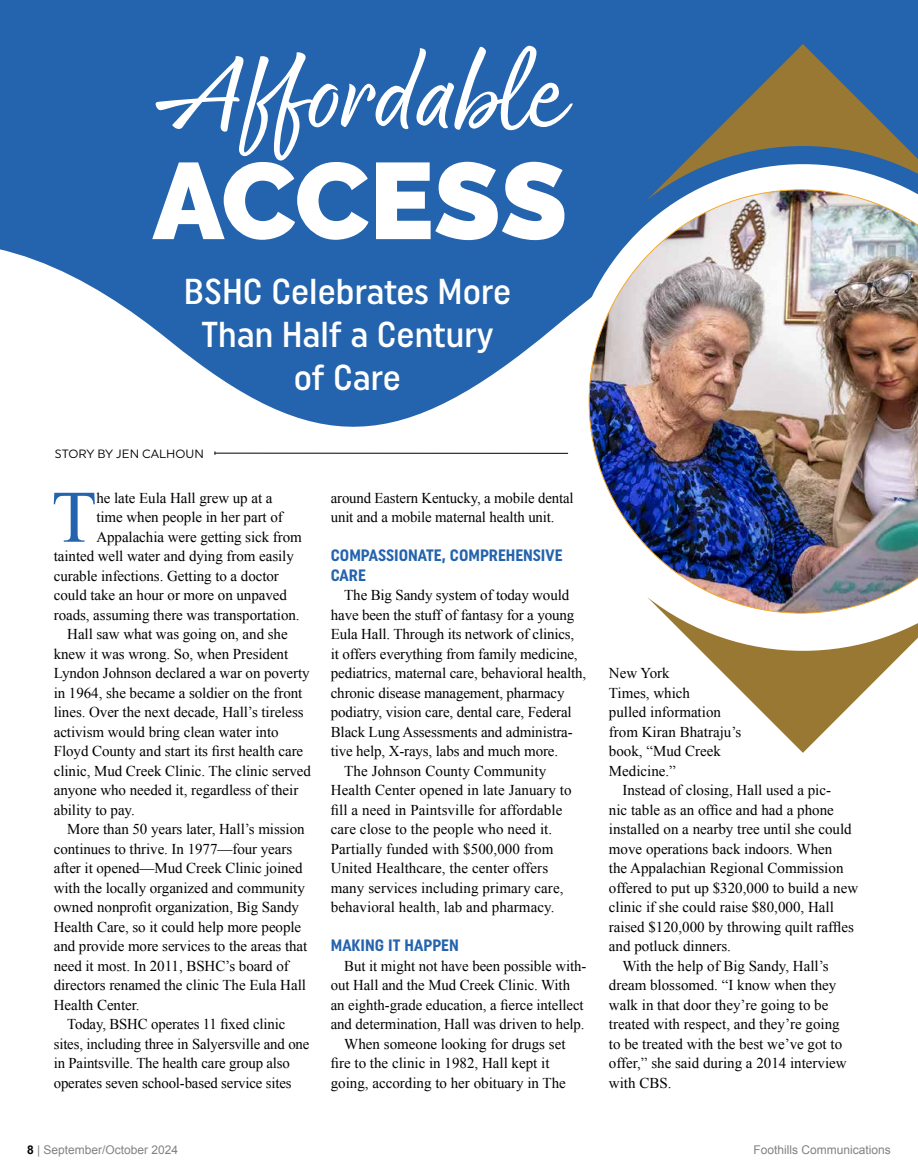
<style>
.page{position:relative;width:918px;height:1175px;background:#fff}
.page>*{position:absolute;margin:0;border:0;box-sizing:border-box;transform-origin:0 0}
.t1{font:120px "Good Karma Smooth";color:#fff}
.t2{font:900 108px "Raleway";color:#fff}
.t3{font:73.95px "Times New Roman";color:#2463ad}
.t4{font:500 36px/43.2px "Uniform Condensed";color:#fff;text-align:center}
.t5{font:700 16.5px/19.5px "Uniform Condensed";color:#2463ad}
.t6{font:15px/19.5px "Times New Roman";letter-spacing:-.005em;color:#000}
.t7{font:12px "Arial";color:#808285}
.t8{font:12px "Uniform";color:#000}
.s1{font-weight:700;color:#000}
</style>
<div class="page">
<svg style="left:0;top:0;width:918px;height:455px;fill:#2463ad"></svg>
<svg style="left:647px;top:44px;width:271px;height:103px;background:#516b7d"></svg>
<svg style="left:552px;top:147px;width:366px;height:308px;fill:#2463ad"></svg>
<svg style="left:663px;top:613px;width:255px;height:140px"></svg>
<img style="left:589px;top:189px;width:329px;height:424px">
<h1 class="t1" style="left:155px;top:24px;width:410px">Affordable</h1>
<h2 class="t2" style="left:152px;top:138px;width:416px">ACCESS</h2>
<h3 class="t4" style="left:184px;top:269px;width:329px">BSHC Celebrates More<br>Than Half a Century of Care</h3>
<p class="t8" style="left:55px;top:446px;width:150px">STORY BY JEN CALHOUN</p>
<h3 class="t3" style="left:52px;top:467px;width:47px">T</h3>
<p class="t6" style="left:96px;top:488px;width:178px">he late Eula Hall grew up at a</p>
<p class="t6" style="left:96px;top:507px;width:188px">time when people in her part of</p>
<p class="t6" style="left:96px;top:527px;width:207px">Appalachia were getting sick from</p>
<p class="t6" style="left:54px;top:546px;width:242px">tainted well water and dying from easily</p>
<p class="t6" style="left:54px;top:566px;width:227px">curable infections. Getting to a doctor</p>
<p class="t6" style="left:54px;top:585px;width:235px">could take an hour or more on unpaved</p>
<p class="t6" style="left:54px;top:605px;width:247px">roads, assuming there was transportation.</p>
<p class="t6" style="left:67px;top:624px;width:222px">Hall saw what was going on, and she</p>
<p class="t6" style="left:54px;top:644px;width:236px">knew it was wrong. So, when President</p>
<p class="t6" style="left:54px;top:663px;width:257px">Lyndon Johnson declared a war on poverty</p>
<p class="t6" style="left:54px;top:683px;width:250px">in 1964, she became a soldier on the front</p>
<p class="t6" style="left:54px;top:702px;width:251px">lines. Over the next decade, Hall’s tireless</p>
<p class="t6" style="left:54px;top:722px;width:226px">activism would bring clean water into</p>
<p class="t6" style="left:54px;top:741px;width:251px">Floyd County and start its first health care</p>
<p class="t6" style="left:54px;top:761px;width:259px">clinic, Mud Creek Clinic. The clinic served</p>
<p class="t6" style="left:54px;top:780px;width:246px">anyone who needed it, regardless of their</p>
<p class="t6" style="left:54px;top:800px;width:83px">ability to pay.</p>
<p class="t6" style="left:67px;top:819px;width:239px">More than 50 years later, Hall’s mission</p>
<p class="t6" style="left:54px;top:838px;width:240px">continues to thrive. In 1977—four years</p>
<p class="t6" style="left:54px;top:858px;width:250px">after it opened—Mud Creek Clinic joined</p>
<p class="t6" style="left:54px;top:877px;width:253px">with the locally organized and community</p>
<p class="t6" style="left:54px;top:897px;width:247px">owned nonprofit organization, Big Sandy</p>
<p class="t6" style="left:54px;top:916px;width:249px">Health Care, so it could help more people</p>
<p class="t6" style="left:54px;top:936px;width:255px">and provide more services to the areas that</p>
<p class="t6" style="left:54px;top:955px;width:237px">need it most. In 2011, BSHC’s board of</p>
<p class="t6" style="left:54px;top:975px;width:254px">directors renamed the clinic The Eula Hall</p>
<p class="t6" style="left:54px;top:994px;width:87px">Health Center.</p>
<p class="t6" style="left:67px;top:1014px;width:220px">Today, BSHC operates 11 fixed clinic</p>
<p class="t6" style="left:54px;top:1034px;width:257px">sites, including three in Salyersville and one</p>
<p class="t6" style="left:54px;top:1053px;width:238px">in Paintsville. The health care group also</p>
<p class="t6" style="left:54px;top:1073px;width:239px">operates seven school-based service sites</p>
<p class="t6" style="left:331px;top:488px;width:244px">around Eastern Kentucky, a mobile dental unit and a mobile maternal health unit.</p>
<p class="t5" style="left:331px;top:545px;width:233px">COMPASSIONATE, COMPREHENSIVE<br>CARE</p>
<p class="t6" style="left:344px;top:585px;width:226px">The Big Sandy system of today would</p>
<p class="t6" style="left:331px;top:605px;width:245px">have been the stuff of fantasy for a young</p>
<p class="t6" style="left:331px;top:624px;width:245px">Eula Hall. Through its network of clinics,</p>
<p class="t6" style="left:331px;top:644px;width:248px">it offers everything from family medicine,</p>
<p class="t6" style="left:331px;top:663px;width:257px">pediatrics, maternal care, behavioral health,</p>
<p class="t6" style="left:331px;top:683px;width:235px">chronic disease management, pharmacy</p>
<p class="t6" style="left:331px;top:702px;width:242px">podiatry, vision care, dental care, Federal</p>
<p class="t6" style="left:331px;top:722px;width:243px">Black Lung Assessments and administra-</p>
<p class="t6" style="left:331px;top:741px;width:229px">tive help, X-rays, labs and much more.</p>
<p class="t6" style="left:344px;top:761px;width:204px">The Johnson County Community</p>
<p class="t6" style="left:331px;top:780px;width:242px">Health Center opened in late January to</p>
<p class="t6" style="left:331px;top:800px;width:233px">fill a need in Paintsville for affordable</p>
<p class="t6" style="left:331px;top:819px;width:223px">care close to the people who need it.</p>
<p class="t6" style="left:331px;top:839px;width:224px">Partially funded with $500,000 from</p>
<p class="t6" style="left:331px;top:858px;width:219px">United Healthcare, the center offers</p>
<p class="t6" style="left:331px;top:878px;width:234px">many services including primary care,</p>
<p class="t6" style="left:331px;top:897px;width:225px">behavioral health, lab and pharmacy.</p>
<p class="t5" style="left:331px;top:935px;width:129px">MAKING IT HAPPEN</p>
<p class="t6" style="left:344px;top:956px;width:244px">But it might not have been possible with-</p>
<p class="t6" style="left:331px;top:975px;width:241px">out Hall and the Mud Creek Clinic. With</p>
<p class="t6" style="left:331px;top:995px;width:254px">an eighth-grade education, a fierce intellect</p>
<p class="t6" style="left:331px;top:1014px;width:255px">and determination, Hall was driven to help.</p>
<p class="t6" style="left:344px;top:1034px;width:223px">When someone looking for drugs set</p>
<p class="t6" style="left:331px;top:1053px;width:220px">fire to the clinic in 1982, Hall kept it</p>
<p class="t6" style="left:331px;top:1073px;width:237px">going, according to her obituary in The</p>
<p class="t6" style="left:609px;top:663px;width:134px">New York<br>Times, which<br>pulled information from Kiran Bhatraju’s book, “Mud Creek<br>Medicine.”</p>
<p class="t6" style="left:622px;top:780px;width:210px">Instead of closing, Hall used a pic-</p>
<p class="t6" style="left:609px;top:799px;width:226px">nic table as an office and had a phone</p>
<p class="t6" style="left:609px;top:819px;width:244px">installed on a nearby tree until she could</p>
<p class="t6" style="left:609px;top:838px;width:225px">move operations back indoors. When</p>
<p class="t6" style="left:609px;top:858px;width:236px">the Appalachian Regional Commission</p>
<p class="t6" style="left:609px;top:877px;width:251px">offered to put up $320,000 to build a new</p>
<p class="t6" style="left:609px;top:897px;width:226px">clinic if she could raise $80,000, Hall</p>
<p class="t6" style="left:609px;top:916px;width:246px">raised $120,000 by throwing quilt raffles</p>
<p class="t6" style="left:609px;top:936px;width:124px">and potluck dinners.</p>
<p class="t6" style="left:622px;top:955px;width:208px">With the help of Big Sandy, Hall’s</p>
<p class="t6" style="left:609px;top:975px;width:229px">dream blossomed. “I know when they</p>
<p class="t6" style="left:609px;top:994px;width:221px">walk in that door they’re going to be</p>
<p class="t6" style="left:609px;top:1014px;width:232px">treated with respect, and they’re going</p>
<p class="t6" style="left:609px;top:1033px;width:235px">to be treated with the best we’ve got to</p>
<p class="t6" style="left:609px;top:1053px;width:239px">offer,” she said during a 2014 interview</p>
<p class="t6" style="left:609px;top:1072px;width:64px">with CBS.</p>
<p class="t7" style="left:27px;top:1141px;width:153px"><span class="s1">8</span> | September/October 2024</p>
<p class="t7" style="left:754px;top:1141px;width:139px">Foothills Communications</p>
</div>
